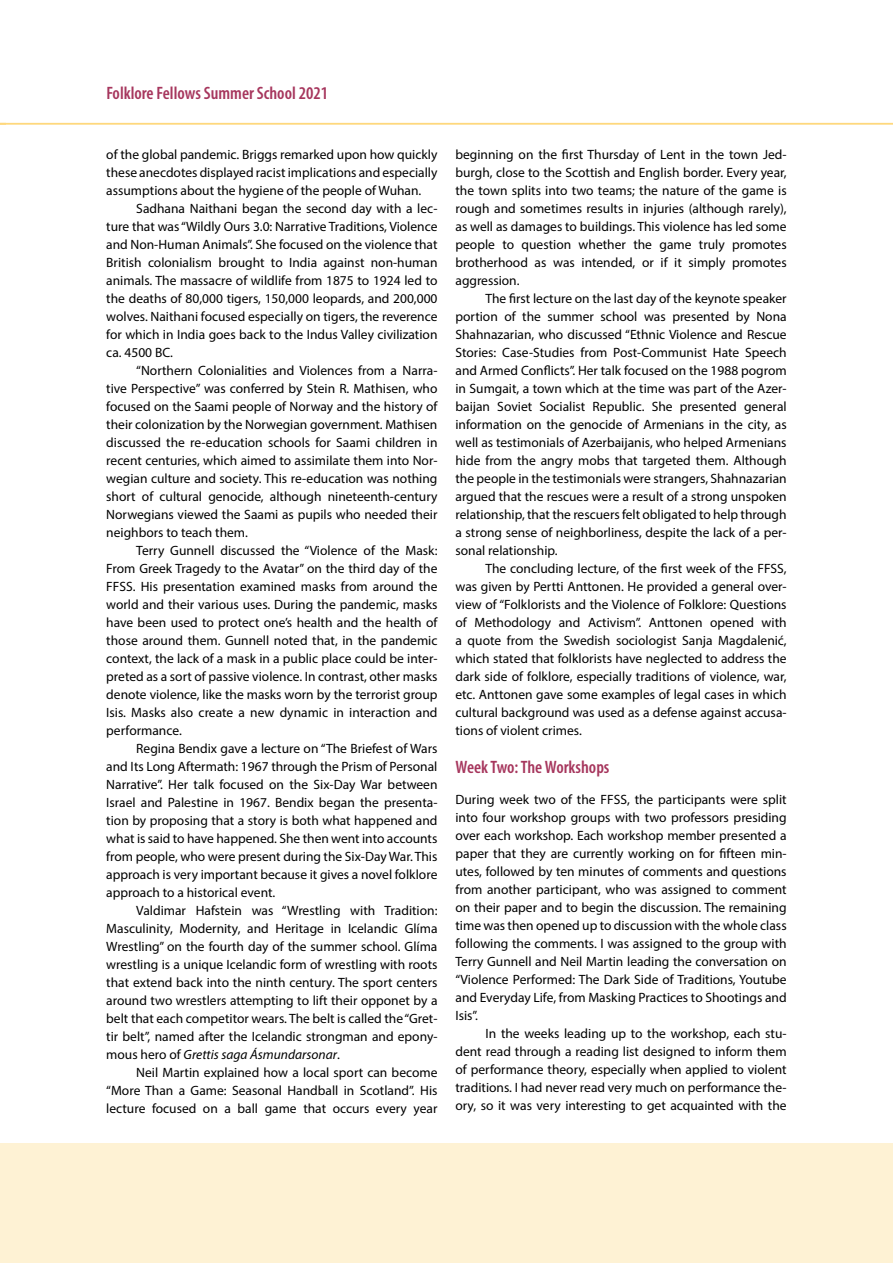
<style>
.page{position:relative;width:893px;height:1263px;background:#fff}
.page>*{position:absolute;margin:0;border:0;box-sizing:border-box;transform-origin:0 0}
.Väliotsikko{font:600 condensed 18px "Myriad Pro";color:#a6365d}
.Leipis{font:13.5px/18px "Myriad Pro";color:#000;text-align:justify}
.Leipis_1__kpl{font:13.5px/18px "Myriad Pro";color:#000;text-align:justify}
.s1{font-style:italic}
</style>
<div class="page">
<div style="left:0;top:1143px;width:893px;height:120px;background:#fef2d4"></div>
<hr style="left:0;top:123px;width:893px;height:1px;background:#fed87d">
<h1 class="Väliotsikko" style="left:106px;top:82px;width:223px">Folklore Fellows Summer School 2021</h1>
<p class="Leipis" style="left:106px;top:145px;width:333px">of the global pandemic. Briggs remarked upon how quickly these anecdotes displayed racist implications and especially assumptions about the hygiene of the people of Wuhan.</p>
<p class="Leipis" style="left:106px;top:199px;width:333px;text-indent:30px">Sadhana Naithani began the second day with a lec&shy;ture that was “Wildly Ours 3.0: Narrative Traditions, Violence and Non-Human Animals”. She focused on the violence that British colonialism brought to India against non-human animals. The massacre of wildlife from 1875 to 1924 led to the deaths of 80,000 tigers, 150,000 leopards, and 200,000 wolves. Naithani focused especially on tigers, the reverence for which in India goes back to the Indus Valley civilization ca. 4500 BC.</p>
<p class="Leipis" style="left:106px;top:361px;width:333px;text-indent:30px">“Northern Colonialities and Violences from a Narra&shy;tive Perspective” was conferred by Stein R. Mathisen, who focused on the Saami people of Norway and the history of their colonization by the Norwegian government. Mathisen discussed the re-education schools for Saami children in recent centuries, which aimed to assimilate them into Nor&shy;wegian culture and society. This re-education was nothing short of cultural genocide, although nineteenth-century Norwegians viewed the Saami as pupils who needed their neighbors to teach them.</p>
<p class="Leipis" style="left:106px;top:541px;width:333px;text-indent:30px">Terry Gunnell discussed the “Violence of the Mask:<br>From Greek Tragedy to the Avatar” on the third day of the FFSS. His presentation examined masks from around the world and their various uses. During the pandemic, masks have been used to protect one’s health and the health of those around them. Gunnell noted that, in the pandemic context, the lack of a mask in a public place could be inter&shy;preted as a sort of passive violence. In contrast, other masks denote violence, like the masks worn by the terrorist group Isis. Masks also create a new dynamic in interaction and performance.</p>
<p class="Leipis" style="left:106px;top:739px;width:333px;text-indent:30px">Regina Bendix gave a lecture on “The Briefest of Wars and Its Long Aftermath: 1967 through the Prism of Personal Narrative”. Her talk focused on the Six-Day War between Israel and Palestine in 1967. Bendix began the presenta&shy;tion by proposing that a story is both what happened and what is said to have happened. She then went into accounts from people, who were present during the Six-Day War. This approach is very important because it gives a novel folklore approach to a historical event.</p>
<p class="Leipis" style="left:106px;top:901px;width:333px;text-indent:30px">Valdimar Hafstein was “Wrestling with Tradition:<br>Masculinity, Modernity, and Heritage in Icelandic Glíma Wrestling” on the fourth day of the summer school. Glíma wrestling is a unique Icelandic form of wrestling with roots that extend back into the ninth century. The sport centers around two wrestlers attempting to lift their opponet by a belt that each competitor wears. The belt is called the “Gret&shy;tir belt”, named after the Icelandic strongman and epony&shy;mous hero of <span class="s1">Grettis saga Ásmundarsonar</span>.</p>
<p class="Leipis" style="left:106px;top:1063px;width:333px;text-indent:30px">Neil Martin explained how a local sport can become “More Than a Game: Seasonal Handball in Scotland”. His lecture focused on a ball game that occurs every year</p>
<p class="Leipis" style="left:455px;top:145px;width:333px">beginning on the first Thursday of Lent in the town Jed&shy;burgh, close to the Scottish and English border. Every year, the town splits into two teams; the nature of the game is rough and sometimes results in injuries (although rarely), as well as damages to buildings. This violence has led some people to question whether the game truly promotes brotherhood as was intended, or if it simply promotes aggression.</p>
<p class="Leipis" style="left:455px;top:289px;width:333px;text-indent:30px">The first lecture on the last day of the keynote speaker portion of the summer school was presented by Nona Shahnazarian, who discussed “Ethnic Violence and Rescue Stories: Case-Studies from Post-Communist Hate Speech and Armed Conflicts”. Her talk focused on the 1988 pogrom in Sumgait, a town which at the time was part of the Azer&shy;baijan Soviet Socialist Republic. She presented general information on the genocide of Armenians in the city, as well as testimonials of Azerbaijanis, who helped Armenians hide from the angry mobs that targeted them. Although the people in the testimonials were strangers, Shahnazarian argued that the rescues were a result of a strong unspoken relationship, that the rescuers felt obligated to help through a strong sense of neighborliness, despite the lack of a per&shy;sonal relationship.</p>
<p class="Leipis" style="left:455px;top:559px;width:333px;text-indent:30px">The concluding lecture, of the first week of the FFSS, was given by Pertti Anttonen. He provided a general over&shy;view of “Folklorists and the Violence of Folklore: Questions of Methodology and Activism”. Anttonen opened with a quote from the Swedish sociologist Sanja Magdalenić, which stated that folklorists have neglected to address the dark side of folklore, especially traditions of violence, war, etc. Anttonen gave some examples of legal cases in which cultural background was used as a defense against accusa&shy;tions of violent crimes.</p>
<p class="Väliotsikko" style="left:455px;top:756px;width:156px">Week Two: The Workshops</p>
<p class="Leipis_1__kpl" style="left:455px;top:790px;width:333px">During week two of the FFSS, the participants were split into four workshop groups with two professors presiding over each workshop. Each workshop member presented a paper that they are currently working on for fifteen min&shy;utes, followed by ten minutes of comments and questions from another participant, who was assigned to comment on their paper and to begin the discussion. The remaining time was then opened up to discussion with the whole class following the comments. I was assigned to the group with Terry Gunnell and Neil Martin leading the conversation on “Violence Performed: The Dark Side of Traditions, Youtube and Everyday Life, from Masking Practices to Shootings and Isis”.</p>
<p class="Leipis" style="left:455px;top:1024px;width:333px;text-indent:30px">In the weeks leading up to the workshop, each stu&shy;dent read through a reading list designed to inform them of performance theory, especially when applied to violent traditions. I had never read very much on performance the&shy;ory, so it was very interesting to get acquainted with the</p>
</div>
